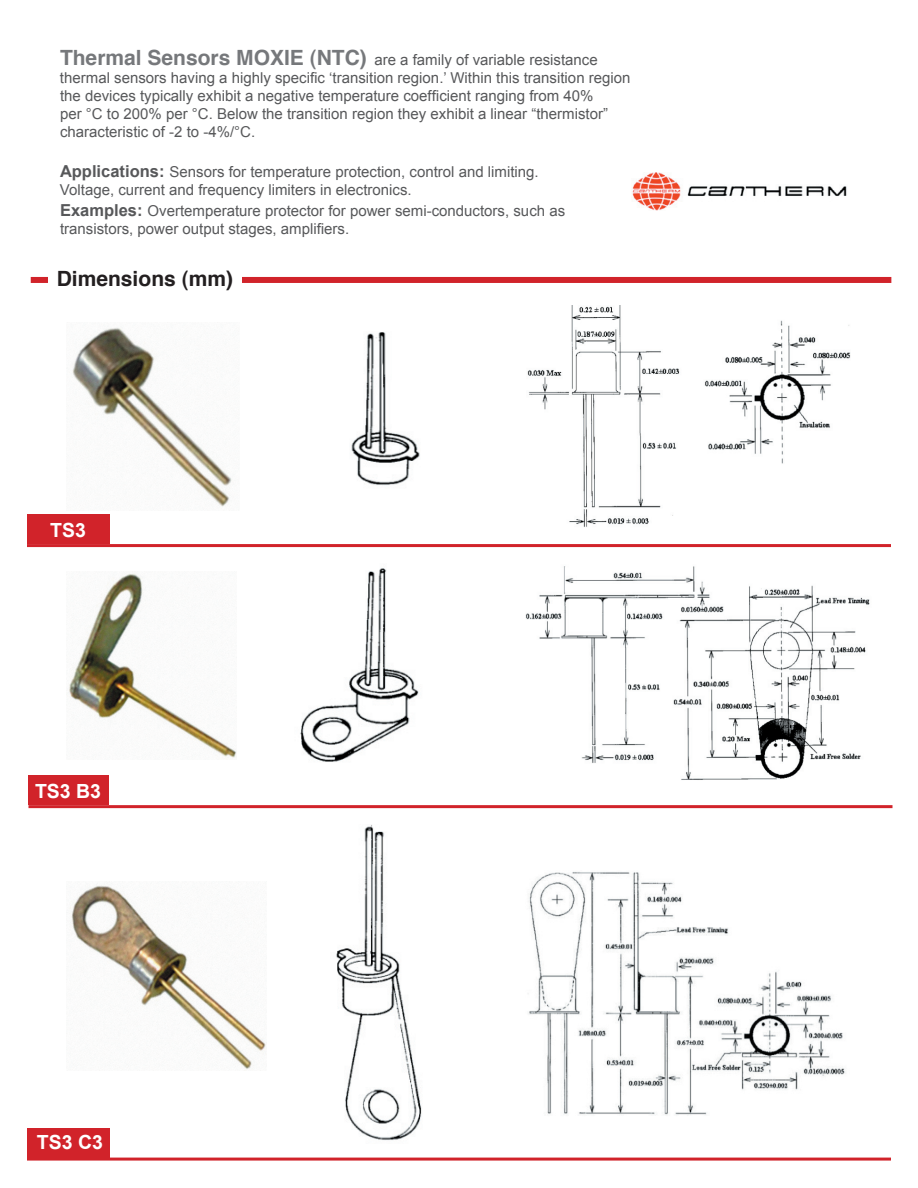
<style>
.page{position:relative;width:918px;height:1188px;background:#fff}
.page>*{position:absolute;margin:0;border:0;box-sizing:border-box;transform-origin:0 0}
.t1{font:700 21px "Helvetica";color:#231f20}
.t2{font:700 19.5px "Arial";letter-spacing:-.005em;color:#fff}
.t3{font:15px/18px "Arial";color:#57585a}
.s1{font-family:"Helvetica";font-weight:700;font-size:21px;color:#76787b}
.s2{font-weight:700;font-size:16.5px}
</style>
<div class="page">
<div style="left:31px;top:277px;width:860px;height:6px;background:#d1232a"></div>
<div style="left:48px;top:270px;width:194px;height:25px;background:#fff"></div>
<img style="left:351px;top:332px;width:69px;height:153px">
<img style="left:300px;top:568px;width:119px;height:194px">
<img style="left:336px;top:825px;width:86px;height:315px">
<img style="left:632px;top:173px;width:215px;height:37px">
<img style="left:527px;top:305px;width:324px;height:222px">
<img style="left:525px;top:566px;width:345px;height:214px">
<img style="left:528px;top:872px;width:317px;height:243px">
<img style="left:72px;top:327px;width:160px;height:180px">
<img style="left:68px;top:573px;width:168px;height:185px">
<img style="left:70px;top:884px;width:197px;height:186px">
<hr style="left:27px;top:544px;width:864px;height:3px;background:#d1232a">
<div style="left:27px;top:514px;width:82px;height:30px;background:#d1232a"></div>
<hr style="left:29px;top:805px;width:864px;height:3px;background:#d1232a">
<div style="left:29px;top:775px;width:80px;height:30px;background:#d1232a"></div>
<hr style="left:27px;top:1158px;width:864px;height:3px;background:#d1232a">
<div style="left:27px;top:1128px;width:82px;height:30px;background:#d1232a"></div>
<p class="t3" style="left:60px;top:51px;width:572px"><span class="s1">Thermal Sensors MOXIE (NTC)</span> are a family of variable resistance thermal sensors having a highly specific ‘transition region.’ Within this transition region the devices typically exhibit a negative temperature coefficient ranging from 40%<br>per °C to 200% per °C. Below the transition region they exhibit a linear “thermistor” characteristic of -2 to -4%/°C.</p>
<p class="t3" style="left:60px;top:163px;width:480px"><span class="s2">Applications:</span> Sensors for temperature protection, control and limiting.<br>Voltage, current and frequency limiters in electronics.</p>
<p class="t3" style="left:60px;top:202px;width:507px"><span class="s2">Examples:</span> Overtemperature protector for power semi-conductors, such as transistors, power output stages, amplifiers.</p>
<h1 class="t1" style="left:57px;top:261px;width:178px">Dimensions (mm)</h1>
<h2 class="t2" style="left:50px;top:519px;width:37px">TS3</h2>
<h2 class="t2" style="left:35px;top:780px;width:67px">TS3 B3</h2>
<h2 class="t2" style="left:37px;top:1132px;width:67px">TS3 C3</h2>
</div>
